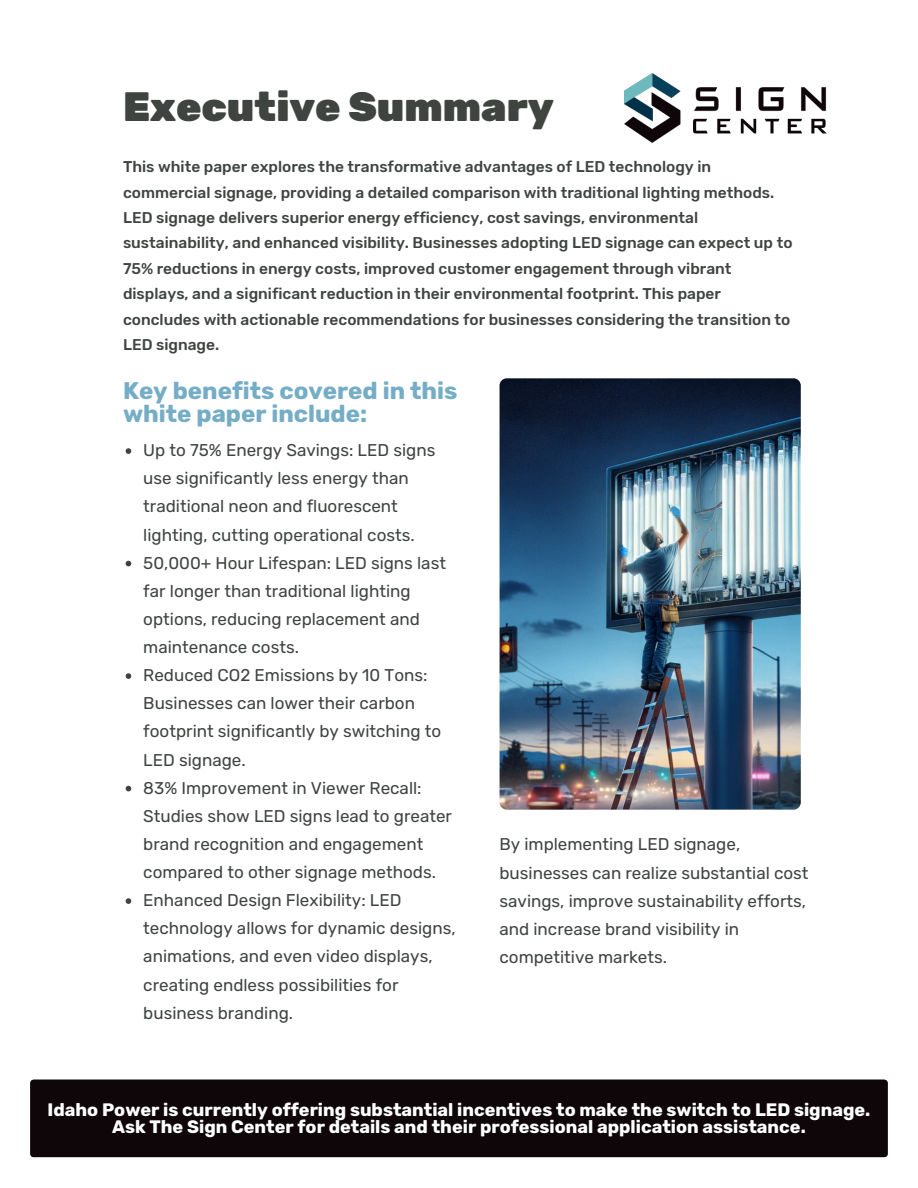
<style>
.page{position:relative;width:918px;height:1188px;background:#fff}
.page>*{position:absolute;margin:0;border:0;box-sizing:border-box;transform-origin:0 0}
.t1{font:900 40.95px "Rubik";color:#3f4440}
.t2{font:700 24px/23.2px "Rubik";color:#75adc7}
.t3{font:700 18px/16.8px "Rubik";color:#fff;text-align:center}
.t4{font:16.95px/28.2px "Rubik";color:#3f4440}
.t5{font:500 15.45px/25.3px "Rubik";color:#3f4440}
</style>
<div class="page">
<img style="left:500px;top:378px;width:301px;height:432px;border-radius:7px">
<img style="left:624px;top:74px;width:203px;height:68px">
<div style="left:30px;top:1080px;width:858px;height:77px;background:#0e0608"></div>
<svg style="left:126px;top:448px;width:5px;height:6px"></svg>
<svg style="left:126px;top:561px;width:5px;height:5px"></svg>
<svg style="left:126px;top:673px;width:5px;height:6px"></svg>
<svg style="left:126px;top:786px;width:5px;height:5px"></svg>
<svg style="left:126px;top:898px;width:5px;height:6px"></svg>
<h1 class="t1" style="left:123px;top:83px;width:432px">Executive Summary</h1>
<p class="t5" style="left:123px;top:154px;width:671px">This white paper explores the transformative advantages of LED technology in commercial signage, providing a detailed comparison with traditional lighting methods.<br>LED signage delivers superior energy efficiency, cost savings, environmental sustainability, and enhanced visibility. Businesses adopting LED signage can expect up to 75% reductions in energy costs, improved customer engagement through vibrant displays, and a significant reduction in their environmental footprint. This paper concludes with actionable recommendations for businesses considering the transition to LED signage.</p>
<p class="t2" style="left:123px;top:379px;width:336px">Key benefits covered in this white paper include:</p>
<p class="t4" style="left:143px;top:436px;width:294px">Up to 75% Energy Savings: LED signs use significantly less energy than traditional neon and fluorescent lighting, cutting operational costs.</p>
<p class="t4" style="left:143px;top:549px;width:304px">50,000+ Hour Lifespan: LED signs last far longer than traditional lighting options, reducing replacement and maintenance costs.</p>
<p class="t4" style="left:143px;top:661px;width:299px">Reduced CO2 Emissions by 10 Tons:<br>Businesses can lower their carbon footprint significantly by switching to<br>LED signage.</p>
<p class="t4" style="left:143px;top:774px;width:310px">83% Improvement in Viewer Recall:<br>Studies show LED signs lead to greater brand recognition and engagement compared to other signage methods.</p>
<h4 class="t4" style="left:143px;top:886px;width:314px">Enhanced Design Flexibility: LED technology allows for dynamic designs, animations, and even video displays, creating endless possibilities for business branding.</h4>
<h3 class="t4" style="left:500px;top:830px;width:311px">By implementing LED signage, businesses can realize substantial cost savings, improve sustainability efforts, and increase brand visibility in competitive markets.</h3>
<h2 class="t3" style="left:48px;top:1101px;width:824px">Idaho Power is currently offering substantial incentives to make the switch to LED signage.<br>Ask The Sign Center for details and their professional application assistance.</h2>
</div>
